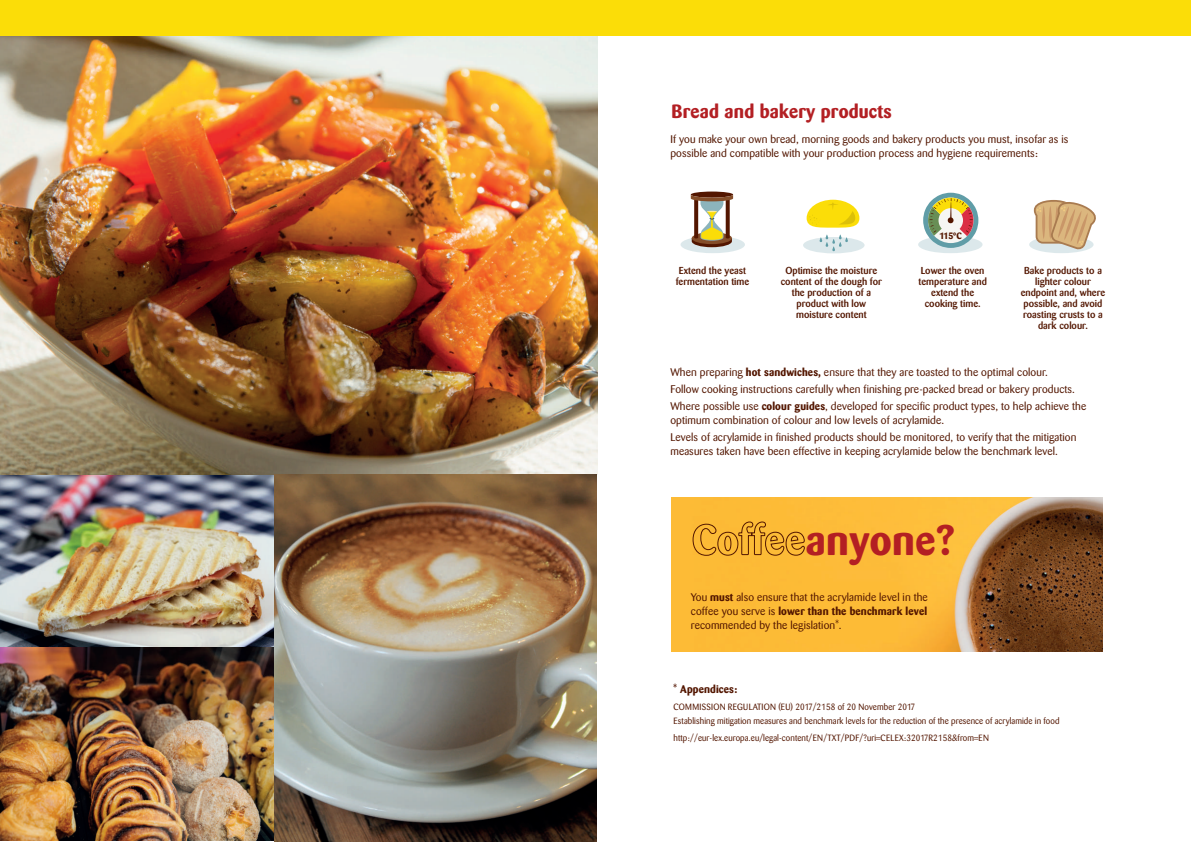
<style>
.page{position:relative;width:1191px;height:842px;background:#fff}
.page>*{position:absolute;margin:0;border:0;box-sizing:border-box;transform-origin:0 0}
.t1{font:700 42px "Barmeno";letter-spacing:.01em;color:#b31f23}
.t2{font:700 19px "Barmeno";letter-spacing:.01em;color:#b31f23}
.t3{font:11px/14px "Barmeno";letter-spacing:.01em;color:#531600}
.t4{font:700 11px "Barmeno";letter-spacing:.01em;color:#531600}
.t5{font:500 10px/11px "Barmeno";color:#531600;text-align:center}
.t6{font:700 9.1px "Barmeno";color:#531600}
.t7{font:9px/14px "Barmeno";letter-spacing:.01em;color:#531600;scale:.95 1}
.s1{font-weight:700}
</style>
<div class="page">
<img style="left:671px;top:498px;width:431px;height:154px">
<img style="left:0;top:475px;width:274px;height:172px">
<img style="left:0;top:647px;width:274px;height:193px">
<svg style="left:692px;top:521px;width:113px;height:35px;background:#e1a02d"></svg>
<div style="left:680px;top:236px;width:65px;height:17px;background:#dce8eb;border-radius:50%"></div>
<div style="left:691px;top:192px;width:42px;height:6px;background:#531600;border-radius:50%"></div>
<svg style="left:691px;top:195px;width:42px;height:52px"></svg>
<div style="left:918px;top:236px;width:64px;height:17px;background:#dce8eb;border-radius:50%"></div>
<svg style="left:923px;top:193px;width:55px;height:55px"></svg>
<div style="left:1029px;top:236px;width:64px;height:17px;background:#dce8eb;border-radius:50%"></div>
<svg style="left:1033px;top:200px;width:63px;height:51px"></svg>
<div style="left:803px;top:237px;width:61px;height:16px;background:#dce8eb;border-radius:50%"></div>
<svg style="left:819px;top:234px;width:29px;height:17px"></svg>
<svg style="left:806px;top:200px;width:53px;height:28px"></svg>
<img style="left:0;top:36px;width:597px;height:439px">
<img style="left:274px;top:474px;width:322px;height:368px">
<div style="left:0;top:0;width:1191px;height:36px;background:#fbdd08"></div>
<h2 class="t2" style="left:671px;top:100px;width:222px">Bread and bakery products</h2>
<p class="t3" style="left:670px;top:132px;width:399px">If you make your own bread, morning goods and bakery products you must, insofar as is possible and compatible with your production process and hygiene requirements:</p>
<p class="t6" style="left:939px;top:230px;width:24px">115ºC</p>
<p class="t5" style="left:675px;top:265px;width:75px">Extend the yeast fermentation time</p>
<p class="t5" style="left:780px;top:265px;width:103px">Optimise the moisture content of the dough for the production of a product with low moisture content</p>
<p class="t5" style="left:918px;top:265px;width:70px">Lower the oven temperature and extend the cooking time.</p>
<p class="t5" style="left:1020px;top:265px;width:86px">Bake products to a lighter colour endpoint and, where possible, and avoid roasting crusts to a dark colour.</p>
<p class="t3" style="left:670px;top:363px;width:417px;line-height:17px">When preparing <span class="s1">hot sandwiches,</span> ensure that they are toasted to the optimal colour.<br>Follow cooking instructions carefully when finishing pre-packed bread or bakery products.<br>Where possible use <span class="s1">colour guides</span>, developed for specific product types, to help achieve the</p>
<p class="t3" style="left:670px;top:411px;width:407px;line-height:17px">optimum combination of colour and low levels of acrylamide.<br>Levels of acrylamide in finished products should be monitored, to verify that the mitigation</p>
<p class="t3" style="left:670px;top:444px;width:389px">measures taken have been effective in keeping acrylamide below the benchmark level.</p>
<h1 class="t1" style="left:805px;top:515px;width:150px">anyone?</h1>
<p class="t3" style="left:691px;top:590px;width:238px;text-align:justify">You <span class="s1">must</span> also ensure that the acrylamide level in the coffee you serve is <span class="s1">lower than the benchmark level </span>recommended by the legislation*.</p>
<p class="t4" style="left:673px;top:683px;width:65px">* Appendices:</p>
<p class="t7" style="left:673px;top:700px;width:408px">COMMISSION REGULATION (EU) 2017/2158 of 20 November 2017<br>Establishing mitigation measures and benchmark levels for the reduction of the presence of acrylamide in food</p>
<p class="t7" style="left:673px;top:731px;width:333px">http://eur-lex.europa.eu/legal-content/EN/TXT/PDF/?uri=CELEX:32017R2158&amp;from=EN</p>
</div>
